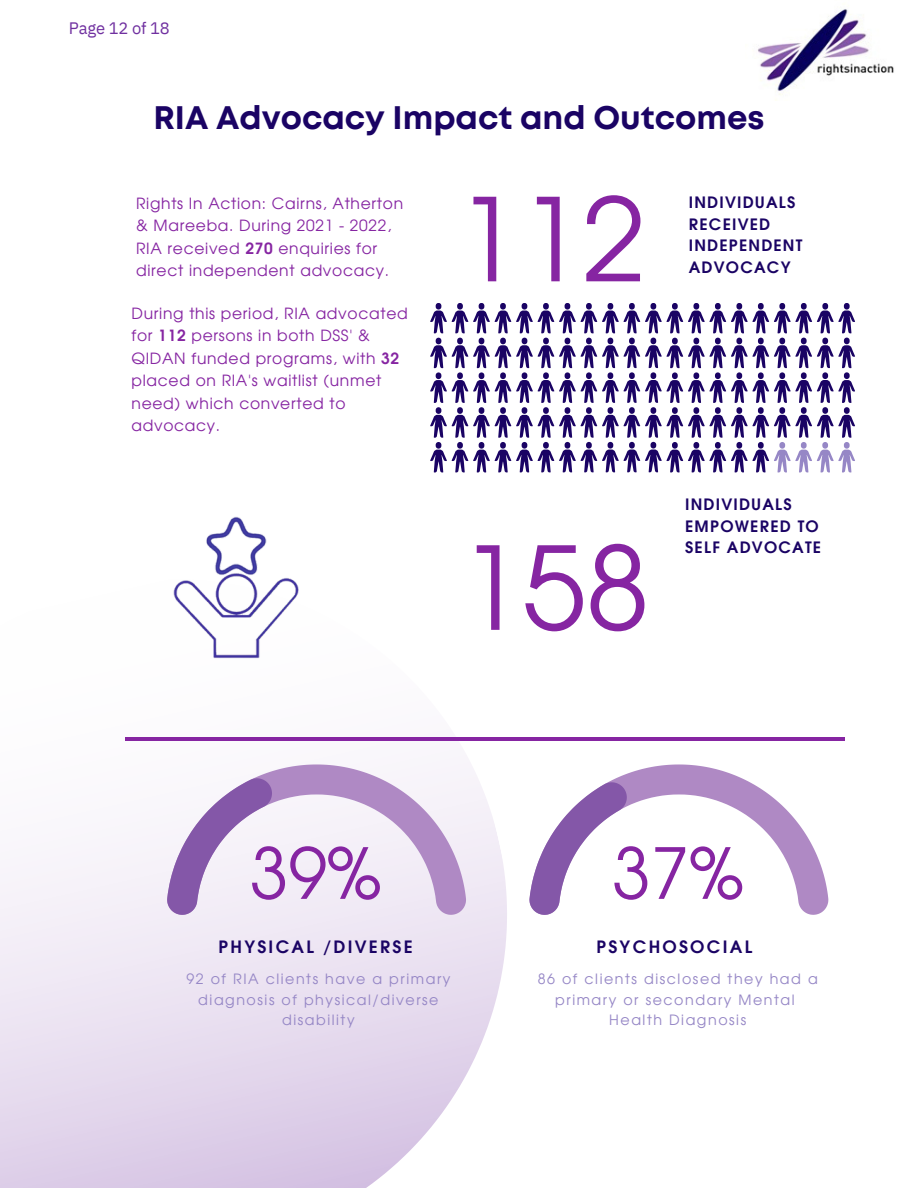
<style>
.page{position:relative;width:918px;height:1188px;background:#fff}
.page>*{position:absolute;margin:0;border:0;box-sizing:border-box;transform-origin:0 0}
.t1{font:114.45px "Evolventa";color:#8625a2}
.t2{font:70.05px "Evolventa";color:#8625a2}
.t3{font:700 32.55px "Mont";color:#1a0364}
.t4{font:700 16.95px "Evolventa";letter-spacing:.135em;color:#1a0364}
.t5{font:16.5px "IBM Plex Sans";letter-spacing:-.01em;color:#7030a0}
.t6{font:700 15.75px/21.3px "Evolventa";letter-spacing:.08em;color:#1a0364}
.t7{font:15.45px/22.5px "Evolventa";letter-spacing:.045em;color:#8625a2}
.t8{font:14.25px/20.2px "Evolventa";letter-spacing:.11em;color:#9687c6;text-align:center}
.s1{font-weight:700}
</style>
<div class="page">
<svg style="left:0;top:740px;width:573px;height:448px"></svg>
<img style="left:758px;top:9px;width:136px;height:92px">
<svg style="left:430px;top:303px;width:425px;height:169px"></svg>
<svg style="left:774px;top:442px;width:81px;height:30px"></svg>
<img style="left:173px;top:516px;width:126px;height:143px">
<hr style="left:125px;top:737px;width:720px;height:3px;background:#8625a2">
<svg style="left:167px;top:764px;width:299px;height:151px;fill:#f3edf7"></svg>
<svg style="left:167px;top:778px;width:105px;height:137px"></svg>
<svg style="left:529px;top:764px;width:299px;height:151px"></svg>
<svg style="left:529px;top:782px;width:98px;height:133px"></svg>
<p class="t5" style="left:69px;top:17px;width:102px">Page 12 of 18</p>
<h3 class="t3" style="left:153px;top:105px;width:613px">RIA Advocacy Impact and Outcomes</h3>
<p class="t7" style="left:136px;top:193px;width:268px">Rights In Action: Cairns, Atherton &amp; Mareeba. During 2021 - 2022,<br>RIA received <span class="s1">270</span> enquiries for direct independent advocacy.</p>
<p class="t7" style="left:132px;top:303px;width:278px">During this period, RIA advocated for <span class="s1">112</span> persons in both DSS' &amp;<br>QIDAN funded programs, with <span class="s1">32 </span>placed on RIA's waitlist (unmet need) which converted to advocacy.</p>
<h1 class="t1" style="left:456px;top:190px;width:192px">112</h1>
<p class="t6" style="left:689px;top:193px;width:115px">INDIVIDUALS<br>RECEIVED<br>INDEPENDENT<br>ADVOCACY</p>
<h1 class="t1" style="left:459px;top:538px;width:192px">158</h1>
<p class="t6" style="left:685px;top:495px;width:138px">INDIVIDUALS<br>EMPOWERED TO<br>SELF ADVOCATE</p>
<h2 class="t2" style="left:250px;top:843px;width:133px">39%</h2>
<h2 class="t2" style="left:612px;top:843px;width:133px">37%</h2>
<p class="t4" style="left:218px;top:940px;width:196px">PHYSICAL /DIVERSE</p>
<p class="t4" style="left:596px;top:940px;width:158px">PSYCHOSOCIAL</p>
<p class="t8" style="left:186px;top:970px;width:266px">92 of RIA clients have a primary diagnosis of physical/diverse disability</p>
<p class="t8" style="left:538px;top:970px;width:282px">86 of clients disclosed they had a primary or secondary Mental<br>Health Diagnosis</p>
</div>
